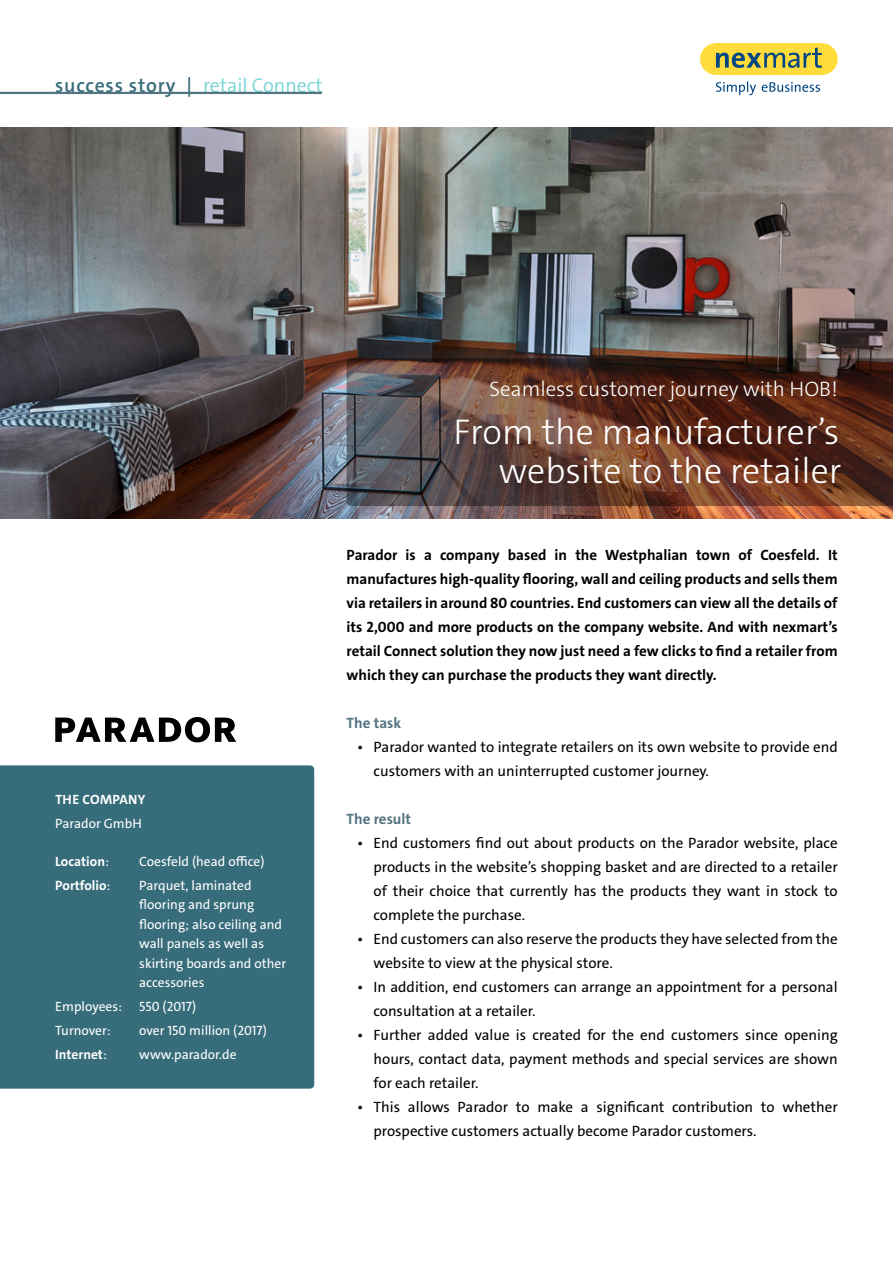
<style>
.page{position:relative;width:893px;height:1263px;background:#fff}
.page>*{position:absolute;margin:0;border:0;box-sizing:border-box;transform-origin:0 0}
.t1{font:300 36px/39px "The Sans C4 s";color:#fff;text-align:right}
.t2{font:300 21px "The Sans C4 s";color:#fff}
.t3{font:600 19.8px "The Sans C4 s";letter-spacing:.04em;color:#376c7b}
.t4{font:15px/24px "The Sans C4 s";color:#000}
.t5{font:700 15px/24px "The Sans C4 s";color:#000;text-align:justify}
.t6{font:700 15px "The Sans C4 s";color:#547482}
.t7{font:13.5px/19.5px "The Sans C4 s";color:#fff}
.t8{font:700 13.5px "The Sans C4 s";color:#fff}
.t9{font:700 13.5px "The Sans C4 s";letter-spacing:.025em;color:#fff}
.s1{font-weight:300;color:#74d3d3}
.s2{font-weight:400}
</style>
<div class="page">
<div style="left:700px;top:43px;width:32px;height:32px;background:#ffdc3b;border-radius:50%"></div>
<div style="left:806px;top:43px;width:32px;height:32px;background:#ffdc3b;border-radius:50%"></div>
<div style="left:716px;top:43px;width:106px;height:32px;background:#ffdc3b"></div>
<svg style="left:716px;top:81px;width:104px;height:14px"></svg>
<svg style="left:716px;top:47px;width:106px;height:21px"></svg>
<hr style="left:0;top:92px;width:322px;height:2px;background:#547482">
<img style="left:0;top:128px;width:893px;height:391px">
<svg style="left:347px;top:358px;width:546px;height:148px;background:#5b3a2f"></svg>
<svg style="left:55px;top:717px;width:181px;height:25px"></svg>
<div style="left:0;top:765px;width:314px;height:324px;background:#376c7b"></div>
<h3 class="t3" style="left:55px;top:73px;width:269px">success story | <span class="s1">retail Connect</span></h3>
<p class="t9" style="left:55px;top:791px;width:92px">THE COMPANY</p>
<p class="t7" style="left:55px;top:814px;width:88px">Parador GmbH</p>
<p class="t8" style="left:55px;top:853px;width:55px">Location<span class="s2">:</span></p>
<p class="t7" style="left:139px;top:852px;width:127px">Coesfeld (head office)</p>
<p class="t8" style="left:55px;top:876px;width:57px">Portfolio<span class="s2">:</span></p>
<p class="t7" style="left:139px;top:875px;width:148px">Parquet, laminated flooring and sprung flooring; also ceiling and wall panels as well as skirting boards and other accessories</p>
<p class="t7" style="left:55px;top:997px;width:68px">Employees:</p>
<p class="t7" style="left:139px;top:997px;width:58px">550 (2017)</p>
<p class="t7" style="left:55px;top:1021px;width:57px">Turnover:</p>
<p class="t7" style="left:139px;top:1021px;width:129px">over 150 million (2017)</p>
<p class="t8" style="left:55px;top:1045px;width:53px">Internet<span class="s2">:</span></p>
<p class="t7" style="left:139px;top:1044px;width:99px">www.parador.de</p>
<p class="t2" style="left:490px;top:375px;width:350px">Seamless customer journey with HOB!</p>
<p class="t1" style="left:454px;top:412px;width:389px">From the manufacturer’s website to the retailer</p>
<p class="t5" style="left:347px;top:543px;width:493px">Parador is a company based in the Westphalian town of Coesfeld. It manufactures high-quality flooring, wall and ceiling products and sells them via retailers in around 80 countries. End customers can view all the details of its 2,000 and more products on the company website. And with nexmart’s retail Connect solution they now just need a few clicks to find a retailer from which they can purchase the products they want directly.</p>
<p class="t6" style="left:347px;top:713px;width:56px">The task</p>
<p class="t4" style="left:374px;top:735px;width:466px;text-indent:-16px">• Parador wanted to integrate retailers on its own website to provide end customers with an uninterrupted customer journey.</p>
<p class="t6" style="left:347px;top:809px;width:66px">The result</p>
<p class="t4" style="left:374px;top:831px;width:466px;text-align:justify;text-indent:-16px">• End customers find out about products on the Parador website, place products in the website’s shopping basket and are directed to a retailer of their choice that currently has the products they want in stock to complete the purchase.</p>
<p class="t4" style="left:374px;top:927px;width:466px;text-indent:-16px">• End customers can also reserve the products they have selected from the website to view at the physical store.</p>
<p class="t4" style="left:374px;top:975px;width:466px;text-indent:-16px">• In addition, end customers can arrange an appointment for a personal consultation at a retailer.</p>
<p class="t4" style="left:374px;top:1023px;width:466px;text-align:justify;text-indent:-16px">• Further added value is created for the end customers since opening hours, contact data, payment methods and special services are shown for each retailer.</p>
<p class="t4" style="left:374px;top:1095px;width:466px;text-indent:-16px">• This allows Parador to make a significant contribution to whether prospective customers actually become Parador customers.</p>
</div>
